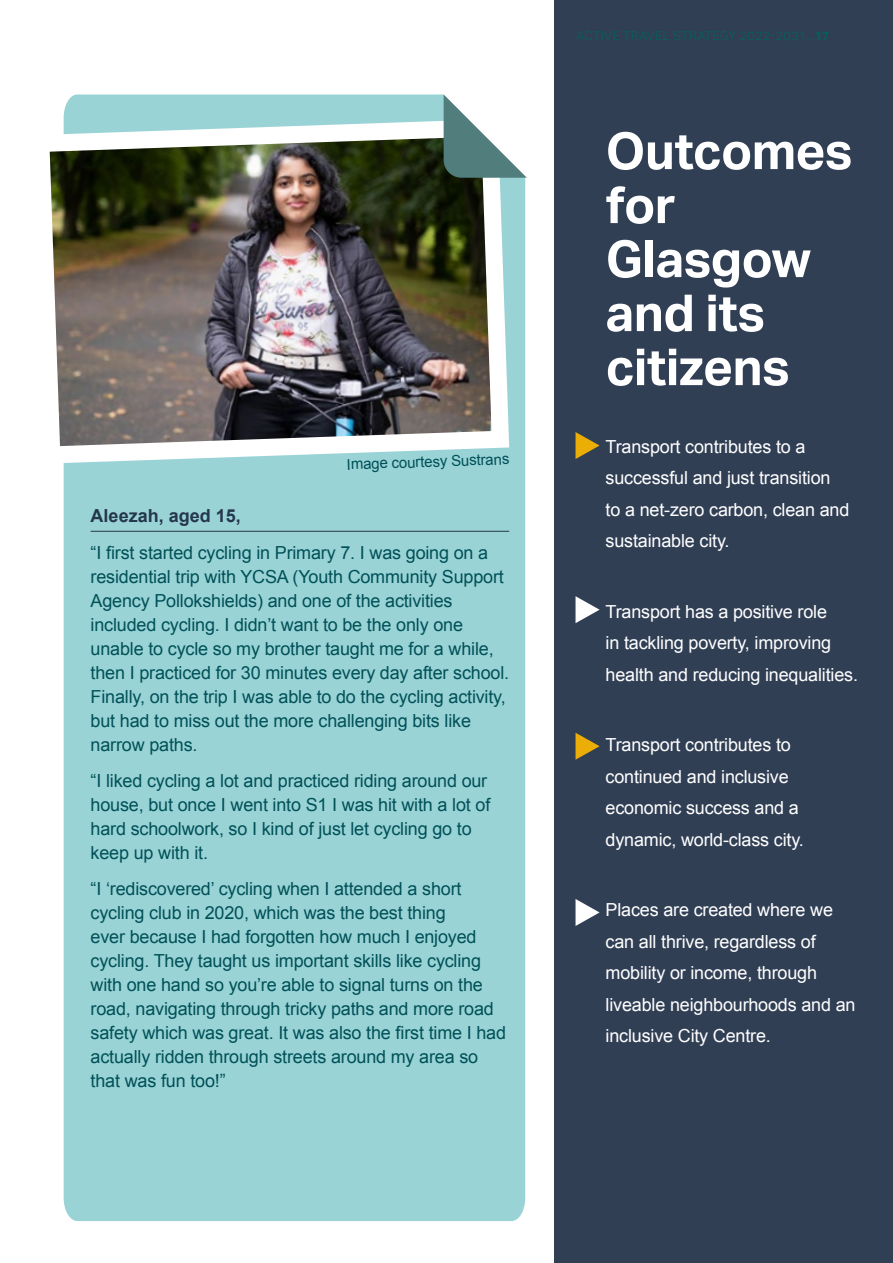
<style>
.page{position:relative;width:893px;height:1263px;background:#fff}
.page>*{position:absolute;margin:0;border:0;box-sizing:border-box;transform-origin:0 0}
.Heading_1{font:700 51px/54px "Aktiv Grotesk";letter-spacing:-.01em;color:#fff}
.Case_Study_text{font:18px/24px "Arial";letter-spacing:-.01em;color:#005158}
.Case_Study_text-2{font:18px/31.5px "Arial";letter-spacing:-.01em;color:#fff}
.Success_headers{font:700 18px "Arial";color:#25374d}
.Case_Study_text-3{font:15px "Arial";color:#005158}
.t1{font:300 12px "Aktiv Grotesk";letter-spacing:.05em;color:#00645e}
.s1{font-weight:700}
</style>
<div class="page">
<div style="left:554px;top:0;width:339px;height:1263px;background:#313f55"></div>
<div style="left:64px;top:94px;width:461px;height:1127px;background:#9ad3d6"></div>
<svg style="left:575px;top:432px;width:25px;height:27px"></svg>
<svg style="left:575px;top:596px;width:25px;height:27px"></svg>
<svg style="left:575px;top:733px;width:25px;height:27px"></svg>
<svg style="left:575px;top:899px;width:25px;height:27px"></svg>
<hr style="left:91px;top:531px;width:418px;height:1px;background:#25374d">
<img style="left:49px;top:110px;width:469px;height:362px">
<svg style="left:444px;top:95px;width:83px;height:83px"></svg>
<p class="Case_Study_text-3" style="left:346px;top:454px;width:164px;rotate:-2deg">Image courtesy Sustrans</p>
<h3 class="Success_headers" style="left:91px;top:504px;width:152px">Aleezah, aged 15,</h3>
<p class="Case_Study_text" style="left:91px;top:541px;width:420px">“I first started cycling in Primary 7. I was going on a residential trip with YCSA (Youth Community Support Agency Pollokshields) and one of the activities included cycling. I didn’t want to be the only one unable to cycle so my brother taught me for a while, then I practiced for 30 minutes every day after school.<br>Finally, on the trip I was able to do the cycling activity, but had to miss out the more challenging bits like narrow paths.</p>
<p class="Case_Study_text" style="left:91px;top:769px;width:401px">“I liked cycling a lot and practiced riding around our house, but once I went into S1 I was hit with a lot of hard schoolwork, so I kind of just let cycling go to keep up with it.</p>
<p class="Case_Study_text" style="left:91px;top:877px;width:417px">“I ‘rediscovered’ cycling when I attended a short cycling club in 2020, which was the best thing<br>ever because I had forgotten how much I enjoyed cycling. They taught us important skills like cycling with one hand so you’re able to signal turns on the road, navigating through tricky paths and more road safety which was great. It was also the first time I had actually ridden through streets around my area so that was fun too!”</p>
<p class="t1" style="left:576px;top:29px;width:254px">ACTIVE TRAVEL STRATEGY 2022-2031...<span class="s1">17</span></p>
<p class="Heading_1" style="left:606px;top:124px;width:248px">Outcomes for<br>Glasgow and its citizens</p>
<p class="Case_Study_text-2" style="left:606px;top:431px;width:245px">Transport contributes to a successful and just transition to a net-zero carbon, clean and sustainable city.</p>
<p class="Case_Study_text-2" style="left:606px;top:596px;width:254px">Transport has a positive role<br>in tackling poverty, improving health and reducing inequalities.</p>
<p class="Case_Study_text-2" style="left:606px;top:729px;width:200px">Transport contributes to continued and inclusive economic success and a dynamic, world-class city.</p>
<p class="Case_Study_text-2" style="left:606px;top:894px;width:251px">Places are created where we can all thrive, regardless of mobility or income, through liveable neighbourhoods and an inclusive City Centre.</p>
</div>
